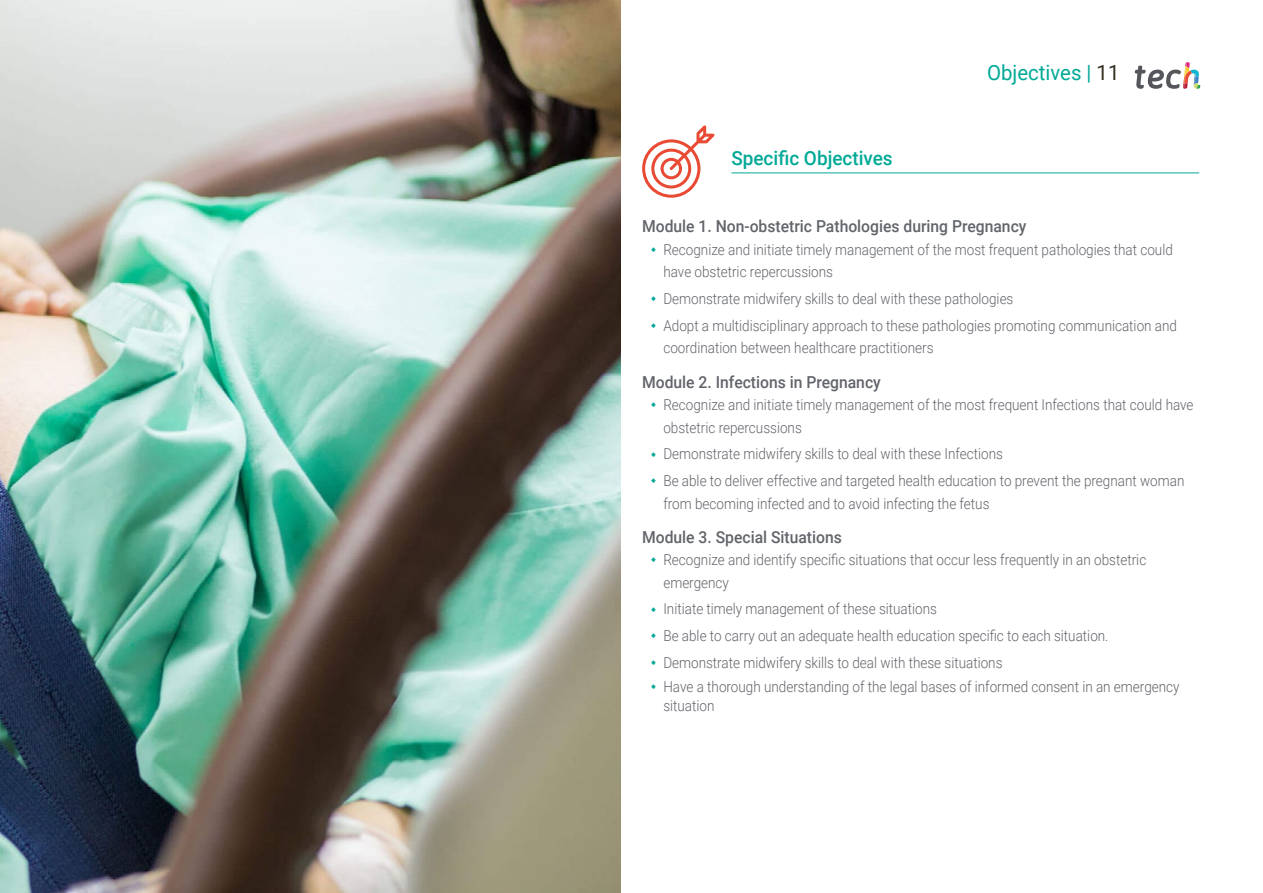
<style>
.page{position:relative;width:1263px;height:893px;background:#fff}
.page>*{position:absolute;margin:0;border:0;box-sizing:border-box;transform-origin:0 0}
.t1{font:21px "Roboto";color:#00a996}
.t2{font:500 19.5px "Roboto";color:#00a996}
.t3{font:500 16.5px "Roboto";color:#61646a;scale:.95 1}
.t4{font:300 15px/26.7px "Roboto";color:#61646a;scale:.9 1}
.s1{color:#312e20}
</style>
<div class="page">
<hr style="left:731px;top:173px;width:468px;height:1px;background:#00a996">
<svg style="left:642px;top:125px;width:72px;height:73px"></svg>
<img style="left:0;top:0;width:621px;height:893px">
<svg style="left:1135px;top:62px;width:65px;height:27px"></svg>
<h2 class="t2" style="left:731px;top:144px;width:163px">Specific Objectives</h2>
<h1 class="t1" style="left:987px;top:57px;width:134px">Objectives | <span class="s1">11</span></h1>
<p class="t3" style="left:642px;top:215px;width:406px">Module 1. Non-obstetric Pathologies during Pregnancy</p>
<p class="t4" style="left:663px;top:238px;width:568px;line-height:22.5px">Recognize and initiate timely management of the most frequent pathologies that could have obstetric repercussions</p>
<p class="t4" style="left:663px;top:285px;width:572px">Demonstrate midwifery skills to deal with these pathologies<br>Adopt a multidisciplinary approach to these pathologies promoting communication and</p>
<p class="t4" style="left:663px;top:334px;width:302px">coordination between healthcare practitioners</p>
<p class="t3" style="left:642px;top:370px;width:253px">Module 2. Infections in Pregnancy</p>
<p class="t4" style="left:663px;top:393px;width:591px;line-height:22.5px">Recognize and initiate timely management of the most frequent Infections that could have obstetric repercussions</p>
<p class="t4" style="left:663px;top:440px;width:580px">Demonstrate midwifery skills to deal with these Infections<br>Be able to deliver effective and targeted health education to prevent the pregnant woman</p>
<p class="t4" style="left:663px;top:489px;width:364px">from becoming infected and to avoid infecting the fetus</p>
<p class="t3" style="left:642px;top:525px;width:212px">Module 3. Special Situations</p>
<p class="t4" style="left:663px;top:548px;width:538px;line-height:22.5px">Recognize and identify specific situations that occur less frequently in an obstetric emergency</p>
<p class="t4" style="left:663px;top:595px;width:496px">Initiate timely management of these situations<br>Be able to carry out an adequate health education specific to each situation.<br>Demonstrate midwifery skills to deal with these situations</p>
<p class="t4" style="left:663px;top:676px;width:575px;line-height:19.5px">Have a thorough understanding of the legal bases of informed consent in an emergency situation</p>
</div>
